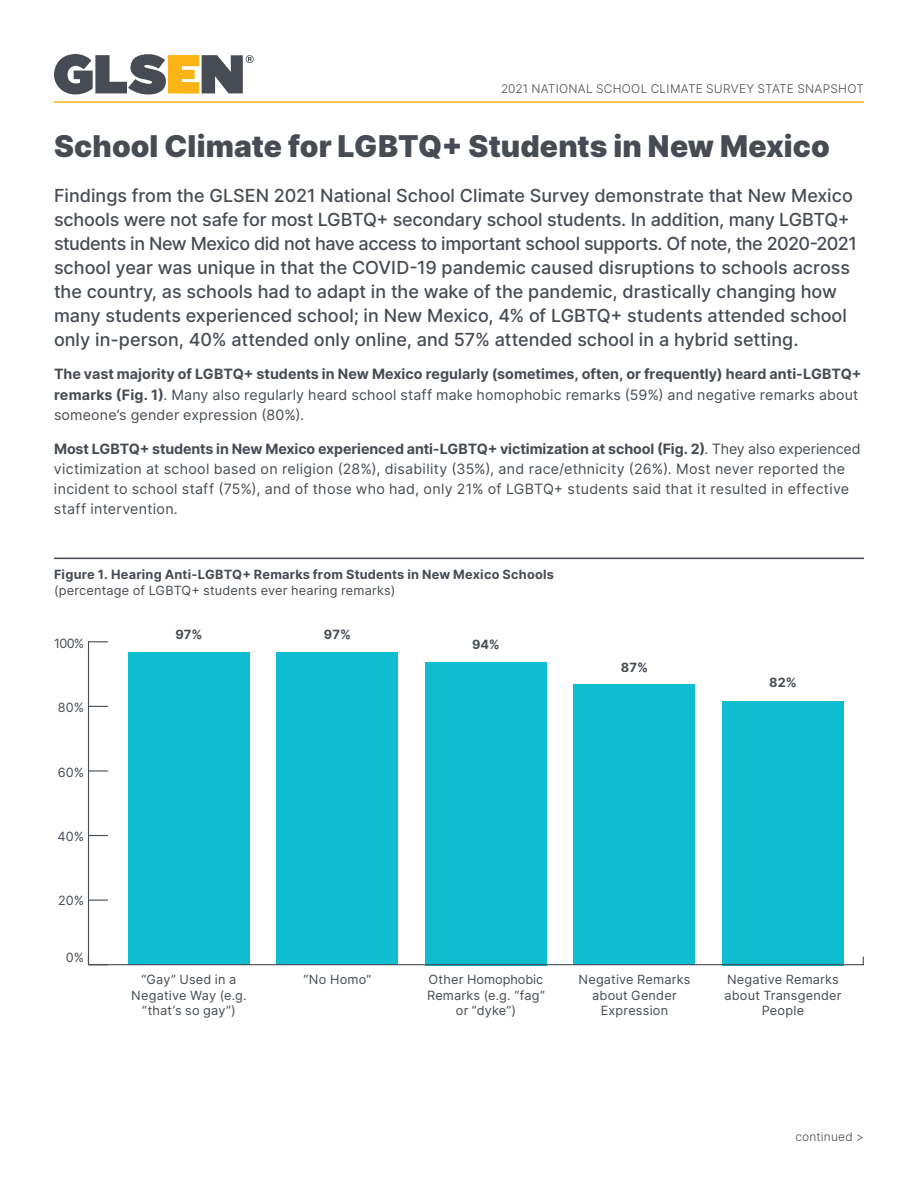
<style>
.page{position:relative;width:918px;height:1188px;background:#fff}
.page>*{position:absolute;margin:0;border:0;box-sizing:border-box;transform-origin:0 0}
.t1{font:900 30px "Inter";letter-spacing:.005em;color:#464b54}
.t2{font:500 18px/24px "Inter";letter-spacing:-.005em;color:#464b54}
.t3{font:14.25px/20.2px "Inter";letter-spacing:.015em;color:#464b54}
.t4{font:12.75px/15.3px "Inter";letter-spacing:.015em;color:#464b54;text-align:center}
.t5{font:700 12.75px "Inter";letter-spacing:.015em;color:#464b54}
.t6{font:300 12px "Inter";letter-spacing:.02em;color:#464b54}
.s1{font-weight:700}
</style>
<div class="page">
<svg style="left:54px;top:54px;width:200px;height:41px"></svg>
<hr style="left:54px;top:101px;width:810px;height:2px;background:#fbb416">
<div style="left:128px;top:652px;width:122px;height:313px;background:#0fbcd0"></div>
<div style="left:277px;top:652px;width:121px;height:313px;background:#0fbcd0"></div>
<div style="left:425px;top:662px;width:122px;height:303px;background:#0fbcd0"></div>
<div style="left:574px;top:685px;width:121px;height:280px;background:#0fbcd0"></div>
<div style="left:722px;top:701px;width:122px;height:264px;background:#0fbcd0"></div>
<hr style="left:54px;top:558px;width:810px;height:1px;background:#464b54">
<hr style="left:88px;top:964px;width:776px;height:1px;background:#464b54">
<hr style="left:88px;top:642px;width:1px;height:323px;background:#464b54">
<svg style="left:89px;top:900px;width:19px;height:1px"></svg>
<svg style="left:89px;top:835px;width:19px;height:1px"></svg>
<hr style="left:88px;top:770px;width:20px;height:2px;background:#464b54">
<svg style="left:89px;top:706px;width:19px;height:1px"></svg>
<svg style="left:88px;top:641px;width:20px;height:1px"></svg>
<p class="t6" style="left:501px;top:80px;width:364px">2021 NATIONAL SCHOOL CLIMATE SURVEY STATE SNAPSHOT</p>
<h1 class="t1" style="left:54px;top:124px;width:777px">School Climate for LGBTQ+ Students in New Mexico</h1>
<p class="t2" style="left:54px;top:183px;width:804px">Findings from the GLSEN 2021 National School Climate Survey demonstrate that New Mexico schools were not safe for most LGBTQ+ secondary school students. In addition, many LGBTQ+ students in New Mexico did not have access to important school supports. Of note, the 2020-2021 school year was unique in that the COVID-19 pandemic caused disruptions to schools across the country, as schools had to adapt in the wake of the pandemic, drastically changing how many students experienced school; in New Mexico, 4% of LGBTQ+ students attended school only in-person, 40% attended only online, and 57% attended school in a hybrid setting.</p>
<p class="t3" style="left:54px;top:364px;width:809px"><span class="s1">The vast majority of LGBTQ+ students in New Mexico regularly (sometimes, often, or frequently) heard anti-LGBTQ+ remarks (Fig. 1)</span>. Many also regularly heard school staff make homophobic remarks (59%) and negative remarks about someone’s gender expression (80%).</p>
<p class="t3" style="left:54px;top:438px;width:808px"><span class="s1">Most LGBTQ+ students in New Mexico experienced anti-LGBTQ+ victimization at school (Fig. 2)</span>. They also experienced victimization at school based on religion (28%), disability (35%), and race/ethnicity (26%). Most never reported the incident to school staff (75%), and of those who had, only 21% of LGBTQ+ students said that it resulted in effective staff intervention.</p>
<p class="t5" style="left:54px;top:565px;width:502px">Figure 1. Hearing Anti-LGBTQ+ Remarks from Students in New Mexico Schools</p>
<p class="t4" style="left:54px;top:582px;width:343px">(percentage of LGBTQ+ students ever hearing remarks)</p>
<p class="t4" style="left:54px;top:635px;width:31px">100%</p>
<p class="t4" style="left:58px;top:699px;width:28px">80%</p>
<p class="t4" style="left:58px;top:765px;width:28px">60%</p>
<p class="t4" style="left:58px;top:829px;width:28px">40%</p>
<p class="t4" style="left:58px;top:893px;width:28px">20%</p>
<p class="t4" style="left:66px;top:950px;width:20px">0%</p>
<p class="t5" style="left:175px;top:625px;width:29px">97%</p>
<p class="t5" style="left:324px;top:625px;width:29px">97%</p>
<p class="t5" style="left:472px;top:635px;width:29px">94%</p>
<p class="t5" style="left:621px;top:658px;width:29px">87%</p>
<p class="t5" style="left:769px;top:673px;width:29px">82%</p>
<p class="t4" style="left:131px;top:972px;width:117px">“Gay” Used in a<br>Negative Way (e.g. “that’s so gay”)</p>
<p class="t4" style="left:304px;top:972px;width:69px">“No Homo”</p>
<p class="t4" style="left:427px;top:972px;width:119px">Other Homophobic<br>Remarks (e.g. “fag” or “dyke”)</p>
<p class="t4" style="left:579px;top:972px;width:113px">Negative Remarks about Gender<br>Expression</p>
<p class="t4" style="left:724px;top:972px;width:118px">Negative Remarks about Transgender<br>People</p>
<p class="t6" style="left:795px;top:1128px;width:70px">continued &gt;</p>
</div>
